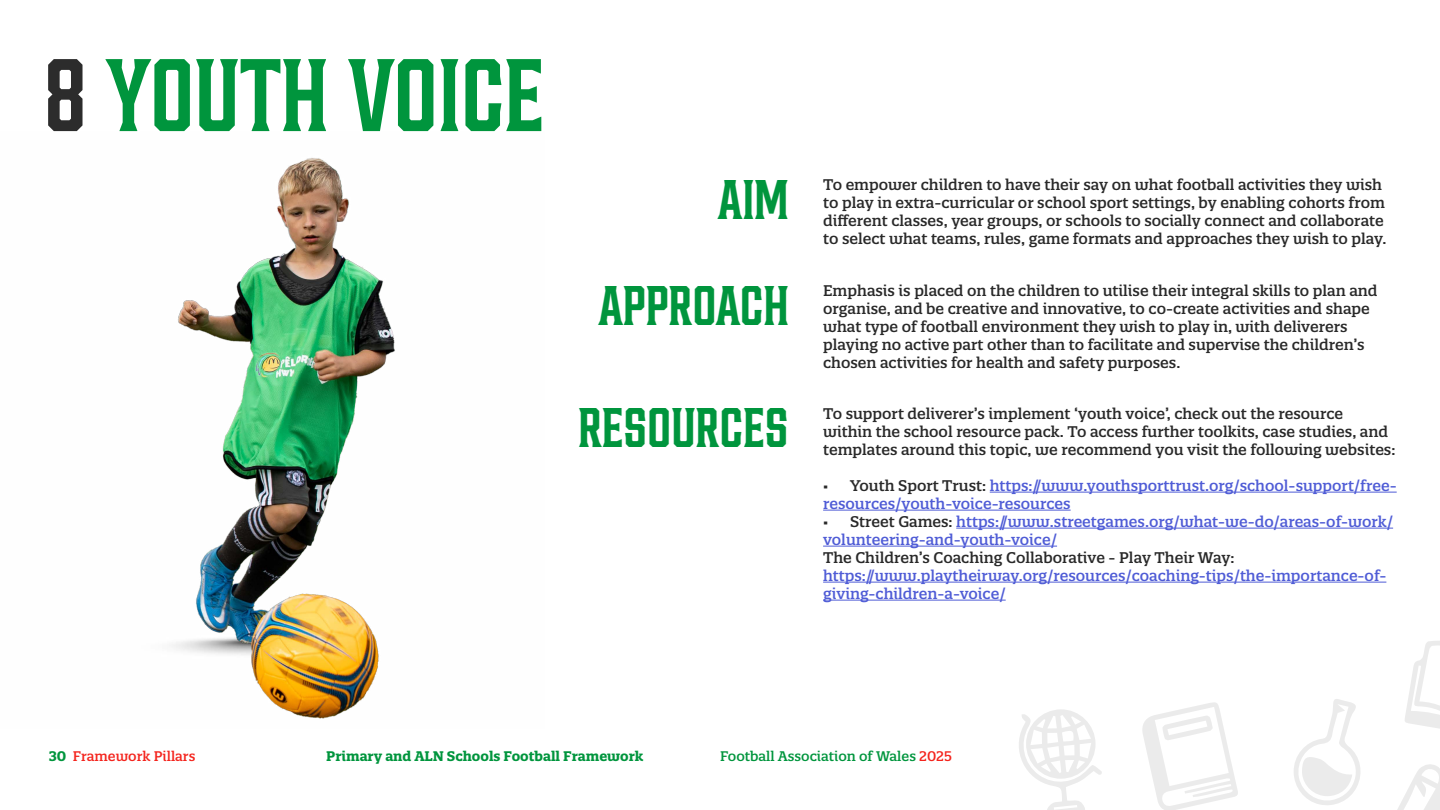
<style>
.page{position:relative;width:1440px;height:810px;background:#fff}
.page>*{position:absolute;margin:0;border:0;box-sizing:border-box;transform-origin:0 0}
.t1{font:700 90px "Draig";letter-spacing:-.025em;color:#00953d}
.t2{font:700 48.75px "Draig";letter-spacing:-.025em;color:#00953d}
.t3{font:500 15px/18px "Quatro Slab";color:#292929}
.t4{font:500 15px/18px "Quatro Slab";color:#4f5cd6}
.t5{font:700 13.5px "Quatro Slab";color:#00953d}
.t6{font:500 13.5px "Quatro Slab";color:#00953d}
.t7{font:500 13.5px "Quatro Slab";color:#f4241d}
.s1{color:#2c2c2c}
.s2{color:#292929}
.s3{font-weight:700;color:#00953d}
.s4{color:#f4241d}
</style>
<div class="page">
<svg style="left:1405px;top:641px;width:35px;height:88px"></svg>
<svg style="left:1397px;top:764px;width:43px;height:46px"></svg>
<svg style="left:1019px;top:709px;width:83px;height:101px"></svg>
<svg style="left:1142px;top:702px;width:96px;height:108px"></svg>
<svg style="left:1294px;top:699px;width:66px;height:106px"></svg>
<hr style="left:990px;top:492px;width:407px;height:1px;background:#4f5cd6">
<hr style="left:823px;top:510px;width:248px;height:1px;background:#4f5cd6">
<hr style="left:956px;top:528px;width:437px;height:1px;background:#4f5cd6">
<hr style="left:823px;top:546px;width:234px;height:1px;background:#4f5cd6">
<hr style="left:823px;top:582px;width:563px;height:1px;background:#4f5cd6">
<hr style="left:823px;top:600px;width:183px;height:1px;background:#4f5cd6">
<img style="left:172px;top:158px;width:223px;height:561px">
<h1 class="t1" style="left:42px;top:42px;width:505px"><span class="s1">8</span> YOUTH VOICE</h1>
<h2 class="t2" style="left:717px;top:171px;width:74px">AIM</h2>
<p class="t3" style="left:823px;top:175px;width:565px">To empower children to have their say on what football activities they wish to play in extra-curricular or school sport settings, by enabling cohorts from different classes, year groups, or schools to socially connect and collaborate to select what teams, rules, game formats and approaches they wish to play.</p>
<h2 class="t2" style="left:598px;top:277px;width:193px">APPROACH</h2>
<p class="t3" style="left:823px;top:282px;width:556px">Emphasis is placed on the children to utilise their integral skills to plan and organise, and be creative and innovative, to co-create activities and shape what type of football environment they wish to play in, with deliverers playing no active part other than to facilitate and supervise the children’s chosen activities for health and safety purposes.</p>
<h2 class="t2" style="left:578px;top:399px;width:213px">RESOURCES</h2>
<p class="t3" style="left:823px;top:404px;width:574px">To support deliverer’s implement ‘youth voice’, check out the resource within the school resource pack. To access further toolkits, case studies, and templates around this topic, we recommend you visit the following websites:</p>
<p class="t4" style="left:823px;top:476px;width:575px"><span class="s2">· Youth Sport Trust:</span> https://www.youthsporttrust.org/school-support/free&shy;resources/youth-voice-resources<br><span class="s2">· Street Games:</span> https://www.streetgames.org/what-we-do/areas-of-work/ volunteering-and-youth-voice/</p>
<p class="t3" style="left:823px;top:548px;width:413px">The Children’s Coaching Collaborative - Play Their Way:</p>
<p class="t4" style="left:823px;top:566px;width:565px">https://www.playtheirway.org/resources/coaching-tips/the-importance-of&shy;giving-children-a-voice/</p>
<p class="t7" style="left:49px;top:748px;width:148px"><span class="s3">30</span> Framework Pillars</p>
<p class="t5" style="left:326px;top:748px;width:319px">Primary and ALN Schools Football Framework</p>
<p class="t6" style="left:720px;top:748px;width:233px">Football Association of Wales <span class="s4">2025</span></p>
</div>
